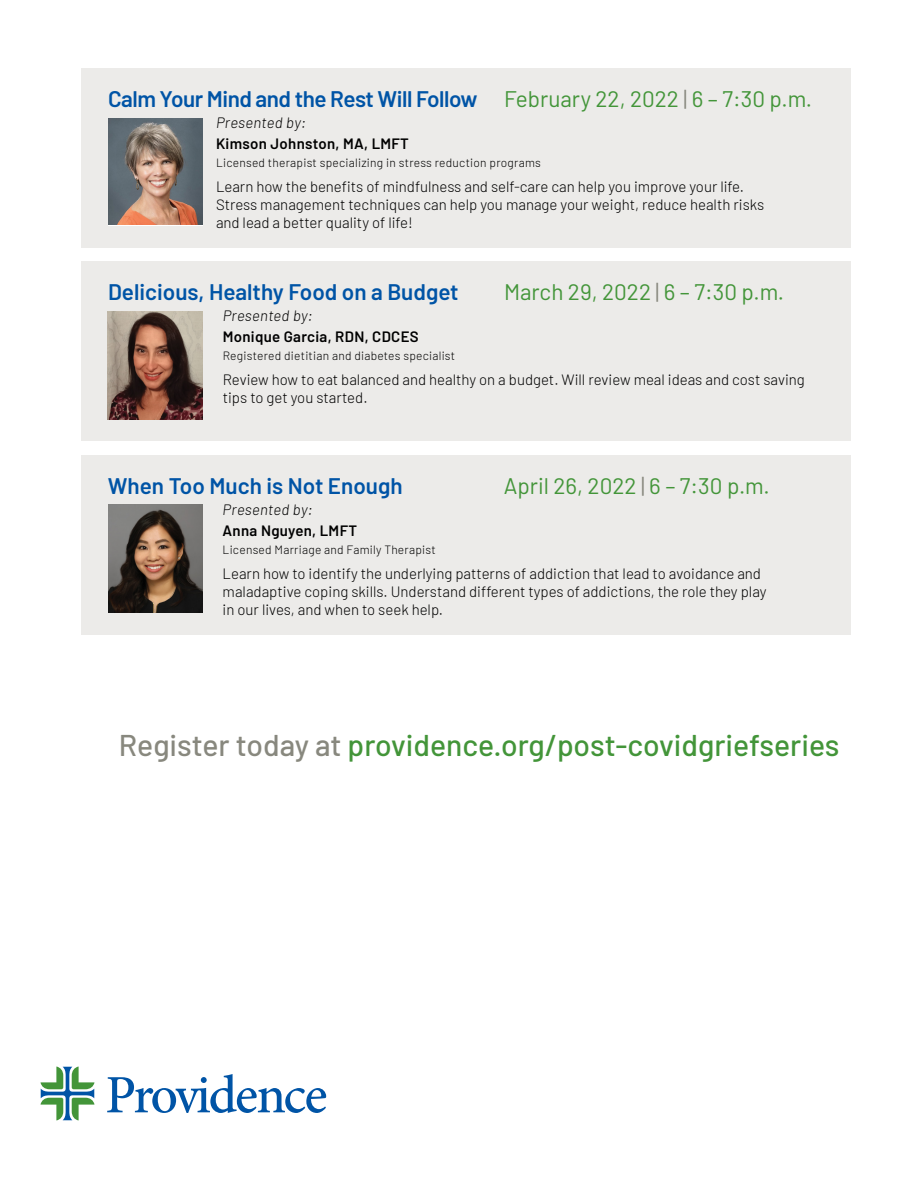
<style>
.page{position:relative;width:918px;height:1188px;background:#fff}
.page>*{position:absolute;margin:0;border:0;box-sizing:border-box;transform-origin:0 0}
.t1{font:500 30px "Barlow";color:#439539}
.t2{font:600 22.5px "Barlow";letter-spacing:-.005em;color:#0054a6}
.t3{font:22.5px "Barlow";color:#439539}
.t4{font:300 15px/18px "Barlow";color:#000}
.t5{font:600 15px "Barlow";letter-spacing:.02em;color:#000}
.t6{font:italic 300 15px "Barlow";letter-spacing:.02em;color:#000}
.t7{font:300 12px "Barlow";letter-spacing:.02em;color:#000}
.s1{font-weight:400;color:#439539}
.s2{font-weight:400;color:#88887e}
.s3{color:#88887e}
</style>
<div class="page">
<div style="left:81px;top:69px;width:769px;height:179px;background:#ecebe9"></div>
<div style="left:81px;top:262px;width:769px;height:179px;background:#ecebe9"></div>
<img style="left:108px;top:118px;width:94px;height:107px">
<div style="left:81px;top:455px;width:769px;height:179px;background:#ecebe9"></div>
<img style="left:108px;top:504px;width:94px;height:108px">
<img style="left:108px;top:311px;width:94px;height:108px">
<svg style="left:107px;top:1074px;width:219px;height:39px"></svg>
<svg style="left:40px;top:1066px;width:55px;height:55px"></svg>
<h2 class="t2" style="left:108px;top:83px;width:706px">Calm Your Mind and the Rest Will Follow <span class="s1">February 22, 2022</span> <span class="s2">|</span> <span class="s1">6 – 7:30 p.m.</span></h2>
<p class="t6" style="left:216px;top:112px;width:91px">Presented by:</p>
<p class="t5" style="left:216px;top:133px;width:194px">Kimson Johnston, MA, LMFT</p>
<p class="t7" style="left:216px;top:155px;width:326px">Licensed therapist specializing in stress reduction programs</p>
<p class="t4" style="left:216px;top:177px;width:550px">Learn how the benefits of mindfulness and self-care can help you improve your life.<br>Stress management techniques can help you manage your weight, reduce health risks and lead a better quality of life!</p>
<h2 class="t2" style="left:108px;top:276px;width:352px">Delicious, Healthy Food on a Budget</h2>
<h2 class="t3" style="left:504px;top:276px;width:282px">March 29, 2022 <span class="s3">|</span> 6 – 7:30 p.m.</h2>
<p class="t6" style="left:223px;top:305px;width:91px">Presented by:</p>
<p class="t5" style="left:223px;top:326px;width:197px">Monique Garcia, RDN, CDCES</p>
<p class="t7" style="left:223px;top:347px;width:234px">Registered dietitian and diabetes specialist</p>
<p class="t4" style="left:223px;top:370px;width:584px">Review how to eat balanced and healthy on a budget. Will review meal ideas and cost saving tips to get you started.</p>
<h2 class="t2" style="left:108px;top:469px;width:296px">When Too Much is Not Enough</h2>
<h2 class="t3" style="left:504px;top:469px;width:267px">April 26, 2022 <span class="s3">|</span> 6 – 7:30 p.m.</h2>
<p class="t6" style="left:223px;top:499px;width:91px">Presented by:</p>
<p class="t5" style="left:223px;top:519px;width:136px">Anna Nguyen, LMFT</p>
<p class="t7" style="left:223px;top:541px;width:215px">Licensed Marriage and Family Therapist</p>
<p class="t4" style="left:223px;top:563px;width:545px">Learn how to identify the underlying patterns of addiction that lead to avoidance and maladaptive coping skills. Understand different types of addictions, the role they play in our lives, and when to seek help.</p>
<h1 class="t1" style="left:119px;top:723px;width:722px"><span class="s3">Register today at</span> providence.org/post-covidgriefseries</h1>
</div>
